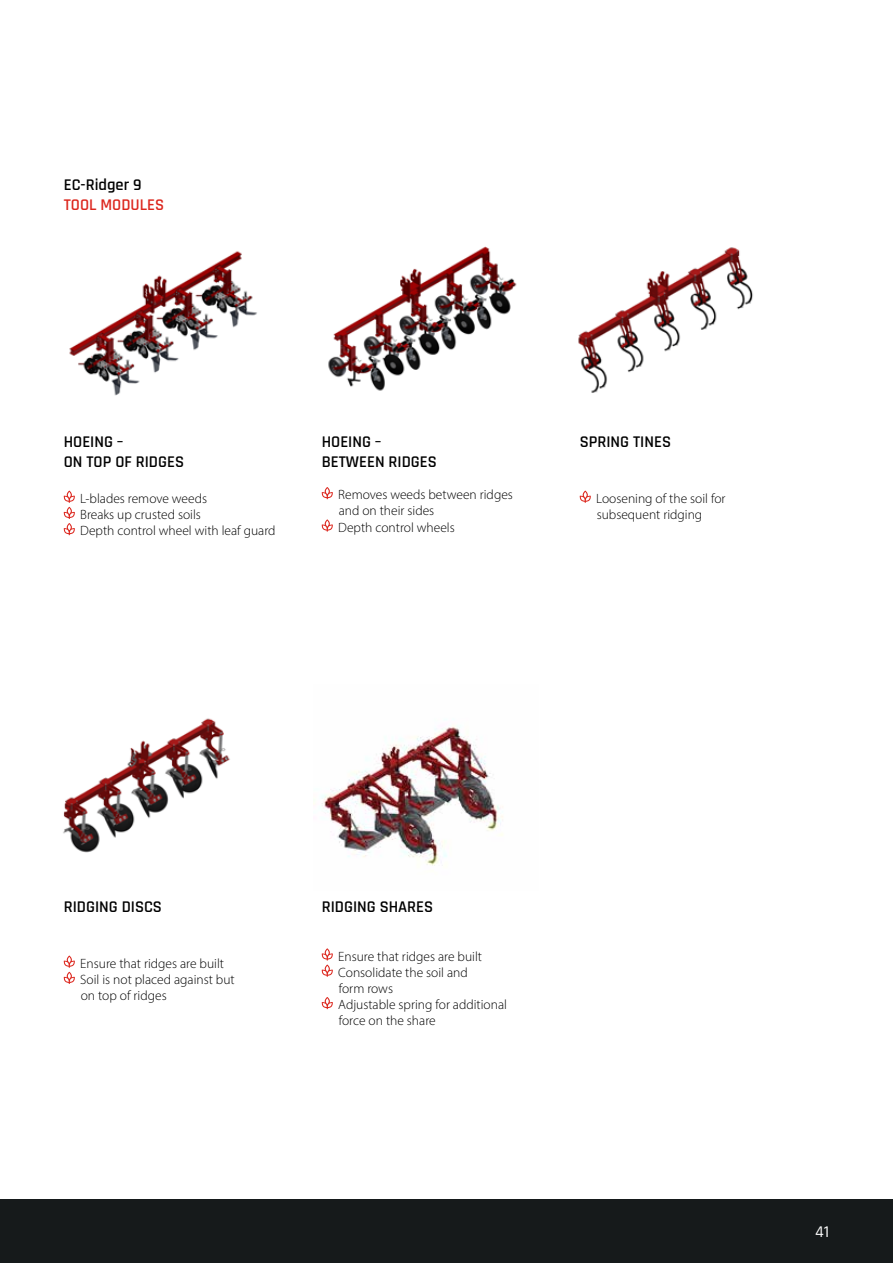
<style>
.page{position:relative;width:893px;height:1263px;background:#fff}
.page>*{position:absolute;margin:0;border:0;box-sizing:border-box;transform-origin:0 0}
.t1{font:600 16.5px/19.8px "Rajdhani";color:#000}
.t2{font:600 16.5px "Rajdhani";color:#dc261d}
.t3{font:500 16.5px "Rajdhani";color:#fff}
.t4{font:300 13.5px/16.2px "Myriad Pro";color:#000}
</style>
<div class="page">
<div style="left:0;top:1199px;width:893px;height:64px;background:#161a1b"></div>
<img style="left:69px;top:251px;width:188px;height:145px">
<img style="left:328px;top:246px;width:189px;height:145px">
<svg style="left:64px;top:491px;width:11px;height:44px"></svg>
<svg style="left:322px;top:487px;width:11px;height:12px"></svg>
<svg style="left:322px;top:519px;width:11px;height:13px"></svg>
<svg style="left:579px;top:491px;width:12px;height:12px"></svg>
<svg style="left:322px;top:948px;width:11px;height:29px"></svg>
<svg style="left:322px;top:997px;width:11px;height:12px"></svg>
<svg style="left:64px;top:955px;width:11px;height:29px"></svg>
<img style="left:578px;top:247px;width:175px;height:146px">
<img style="left:63px;top:718px;width:167px;height:135px">
<img style="left:313px;top:725px;width:190px;height:141px">
<p class="t1" style="left:64px;top:175px;width:79px">EC-Ridger 9</p>
<p class="t2" style="left:64px;top:194px;width:102px">TOOL MODULES</p>
<p class="t1" style="left:64px;top:432px;width:122px">HOEING –<br>ON TOP OF RIDGES</p>
<p class="t4" style="left:80px;top:490px;width:197px">L-blades remove weeds<br>Breaks up crusted soils<br>Depth control wheel with leaf guard</p>
<p class="t1" style="left:322px;top:432px;width:117px">HOEING –<br>BETWEEN RIDGES</p>
<p class="t4" style="left:338px;top:486px;width:176px">Removes weeds between ridges and on their sides<br>Depth control wheels</p>
<p class="t1" style="left:580px;top:432px;width:93px">SPRING TINES</p>
<p class="t4" style="left:596px;top:490px;width:131px">Loosening of the soil for subsequent ridging</p>
<p class="t1" style="left:64px;top:897px;width:100px">RIDGING DISCS</p>
<p class="t4" style="left:80px;top:955px;width:156px">Ensure that ridges are built<br>Soil is not placed against but on top of ridges</p>
<p class="t1" style="left:322px;top:897px;width:113px">RIDGING SHARES</p>
<p class="t4" style="left:338px;top:948px;width:170px">Ensure that ridges are built<br>Consolidate the soil and<br>form rows<br>Adjustable spring for additional force on the share</p>
<p class="t3" style="left:815px;top:1222px;width:15px">41</p>
</div>
